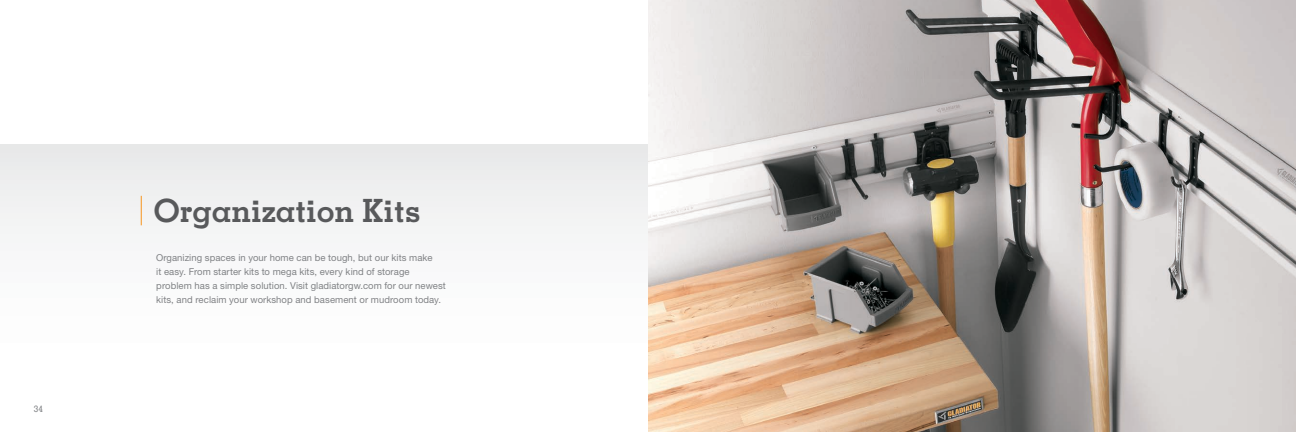
<style>
.page{position:relative;width:1296px;height:432px;background:#fff}
.page>*{position:absolute;margin:0;border:0;box-sizing:border-box;transform-origin:0 0}
.t1{font:700 32px "Memphis";color:#58595b}
.t2{font:9.5px/14px "Helvetica Neue";letter-spacing:.005em;color:#808285}
.t3{font:500 9px "Memphis";color:#808285}
</style>
<div class="page">
<div style="left:0;top:144px;width:1296px;height:288px;background:linear-gradient(to bottom,#eceded,#fff)"></div>
<img style="left:27px;top:423px;width:594px;height:9px">
<svg style="left:141px;top:196px;width:1px;height:29px"></svg>
<img style="left:648px;top:0;width:648px;height:432px">
<p class="t3" style="left:34px;top:403px;width:11px">34</p>
<h1 class="t1" style="left:153px;top:191px;width:269px">Organization Kits</h1>
<p class="t2" style="left:156px;top:250px;width:291px">Organizing spaces in your home can be tough, but our kits make<br>it easy. From starter kits to mega kits, every kind of storage problem has a simple solution. Visit gladiatorgw.com for our newest kits, and reclaim your workshop and basement or mudroom today.</p>
</div>
